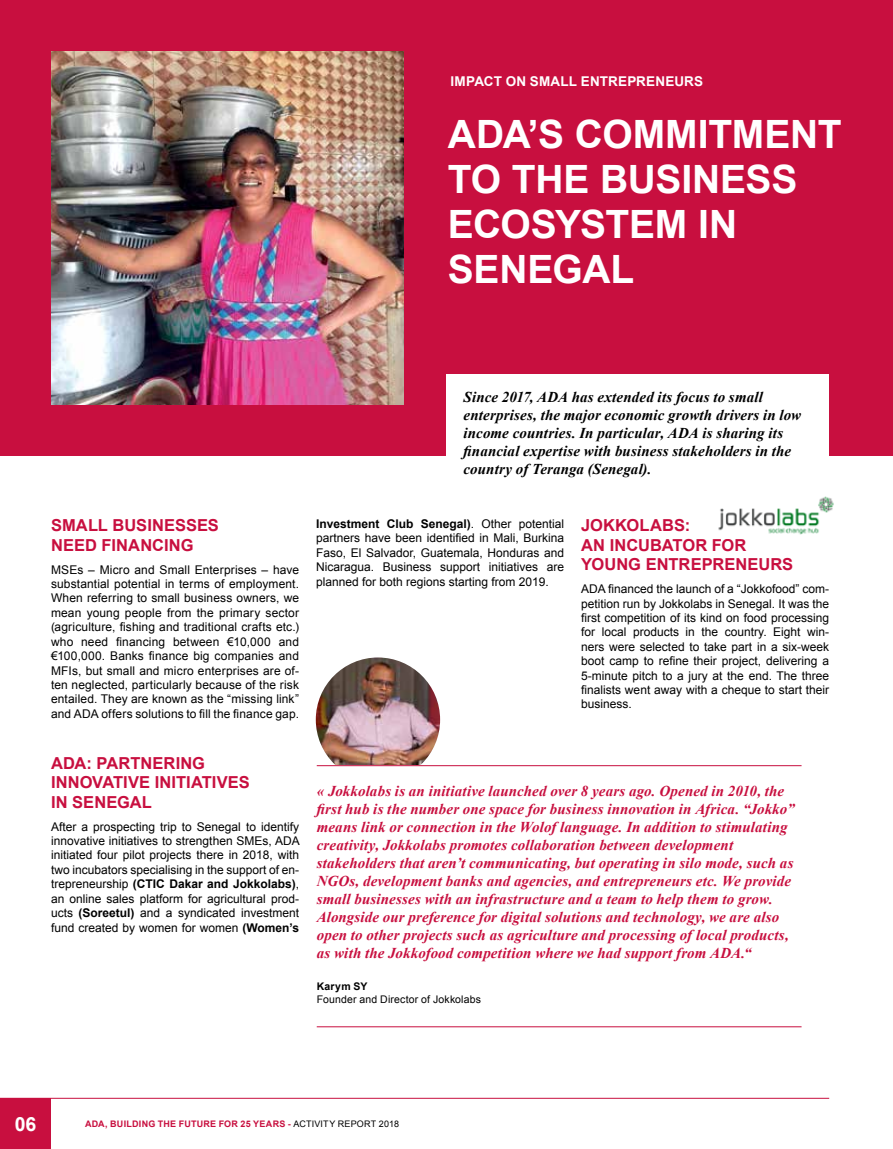
<style>
.page{position:relative;width:893px;height:1149px;background:#fff}
.page>*{position:absolute;margin:0;border:0;box-sizing:border-box;transform-origin:0 0}
.t1{font:700 39px/45px "Arial";letter-spacing:-.005em;color:#fff}
.t2{font:700 19.5px "Arial";color:#fff}
.t3{font:700 16.5px/19.5px "Arial";letter-spacing:.005em;color:#c80f3f}
.t4{font:italic 700 15px/18px "Times New Roman";letter-spacing:.01em;color:#c80f3f}
.t5{font:italic 700 15px/18px "Times New Roman";letter-spacing:.01em;color:#000}
.t6{font:700 13.5px "Arial";letter-spacing:.01em;color:#fff}
.t7{font:12px/14.4px "Arial";color:#000;text-align:justify}
.t8{font:10.5px "Arial";letter-spacing:.015em;color:#000}
.t9{font:700 10.5px "Arial";letter-spacing:.02em;color:#000}
.t10{font:700 9px "Arial";letter-spacing:.025em;color:#c80f3f}
.s1{font-weight:700}
.s2{font-weight:400;color:#000}
</style>
<div class="page">
<div style="left:0;top:1097px;width:51px;height:51px;background:#c80f3f"></div>
<hr style="left:0;top:1097px;width:829px;height:1px;background:#c80f3f">
<div style="left:0;top:0;width:893px;height:455px;background:#c80f3f"></div>
<img style="left:51px;top:51px;width:353px;height:353px">
<div style="left:446px;top:374px;width:383px;height:149px;background:#fff"></div>
<img style="left:316px;top:657px;width:124px;height:124px;border-radius:62px">
<div style="left:316px;top:765px;width:124px;height:32px;background:#fff"></div>
<hr style="left:317px;top:765px;width:484px;height:1px;background:#c80f3f">
<hr style="left:317px;top:1026px;width:484px;height:1px;background:#c80f3f">
<img style="left:718px;top:496px;width:116px;height:39px">
<p class="t6" style="left:450px;top:73px;width:254px">IMPACT ON SMALL ENTREPRENEURS</p>
<h1 class="t1" style="left:448px;top:113px;width:395px">ADA’S COMMITMENT<br>TO THE BUSINESS<br>ECOSYSTEM IN<br>SENEGAL</h1>
<p class="t5" style="left:463px;top:387px;width:339px">Since 2017, ADA has extended its focus to small enterprises, the major economic growth drivers in low income countries. In particular, ADA is sharing its financial expertise with business stakeholders in the country of Teranga (Senegal).</p>
<h3 class="t3" style="left:51px;top:516px;width:169px">SMALL BUSINESSES<br>NEED FINANCING</h3>
<p class="t7" style="left:51px;top:562px;width:250px">MSEs – Micro and Small Enterprises – have substantial potential in terms of employment.<br>When referring to small business owners, we mean young people from the primary sector (agriculture, fishing and traditional crafts etc.) who need financing between €10,000 and €100,000. Banks finance big companies and MFIs, but small and micro enterprises are of&shy;ten neglected, particularly because of the risk entailed. They are known as the “missing link” and ADA offers solutions to fill the finance gap.</p>
<h3 class="t3" style="left:51px;top:753px;width:200px">ADA: PARTNERING<br>INNOVATIVE INITIATIVES<br>IN SENEGAL</h3>
<p class="t7" style="left:51px;top:819px;width:250px">After a prospecting trip to Senegal to identify innovative initiatives to strengthen SMEs, ADA initiated four pilot projects there in 2018, with two incubators specialising in the support of en&shy;trepreneurship <span class="s1">(CTIC Dakar and Jokkolabs)</span>, an online sales platform for agricultural prod&shy;ucts <span class="s1">(Soreetul)</span> and a syndicated investment fund created by women for women <span class="s1">(Women’s</span></p>
<p class="t7" style="left:316px;top:516px;width:250px"><span class="s1">Investment Club Senegal)</span>. Other potential partners have been identified in Mali, Burkina Faso, El Salvador, Guatemala, Honduras and Nicaragua. Business support initiatives are planned for both regions starting from 2019.</p>
<h3 class="t3" style="left:581px;top:516px;width:214px">JOKKOLABS:<br>AN INCUBATOR FOR<br>YOUNG ENTREPRENEURS</h3>
<p class="t7" style="left:581px;top:581px;width:250px">ADA financed the launch of a “Jokkofood” com&shy;petition run by Jokkolabs in Senegal. It was the first competition of its kind on food processing for local products in the country. Eight win&shy;ners were selected to take part in a six-week boot camp to refine their project, delivering a 5-minute pitch to a jury at the end. The three finalists went away with a cheque to start their business.</p>
<p class="t4" style="left:317px;top:781px;width:479px">« Jokkolabs is an initiative launched over 8 years ago. Opened in 2010, the first hub is the number one space for business innovation in Africa. “Jokko” means link or connection in the Wolof language. In addition to stimulating creativity, Jokkolabs promotes collaboration between development stakeholders that aren’t communicating, but operating in silo mode, such as NGOs, development banks and agencies, and entrepreneurs etc. We provide small businesses with an infrastructure and a team to help them to grow.<br>Alongside our preference for digital solutions and technology, we are also open to other projects such as agriculture and processing of local products, as with the Jokkofood competition where we had support from ADA.“</p>
<p class="t9" style="left:317px;top:978px;width:52px">Karym SY</p>
<p class="t8" style="left:317px;top:992px;width:166px">Founder and Director of Jokkolabs</p>
<h2 class="t2" style="left:15px;top:1110px;width:23px">06</h2>
<p class="t10" style="left:85px;top:1117px;width:315px">ADA, BUILDING THE FUTURE FOR 25 YEARS - <span class="s2">ACTIVITY REPORT 2018</span></p>
</div>
